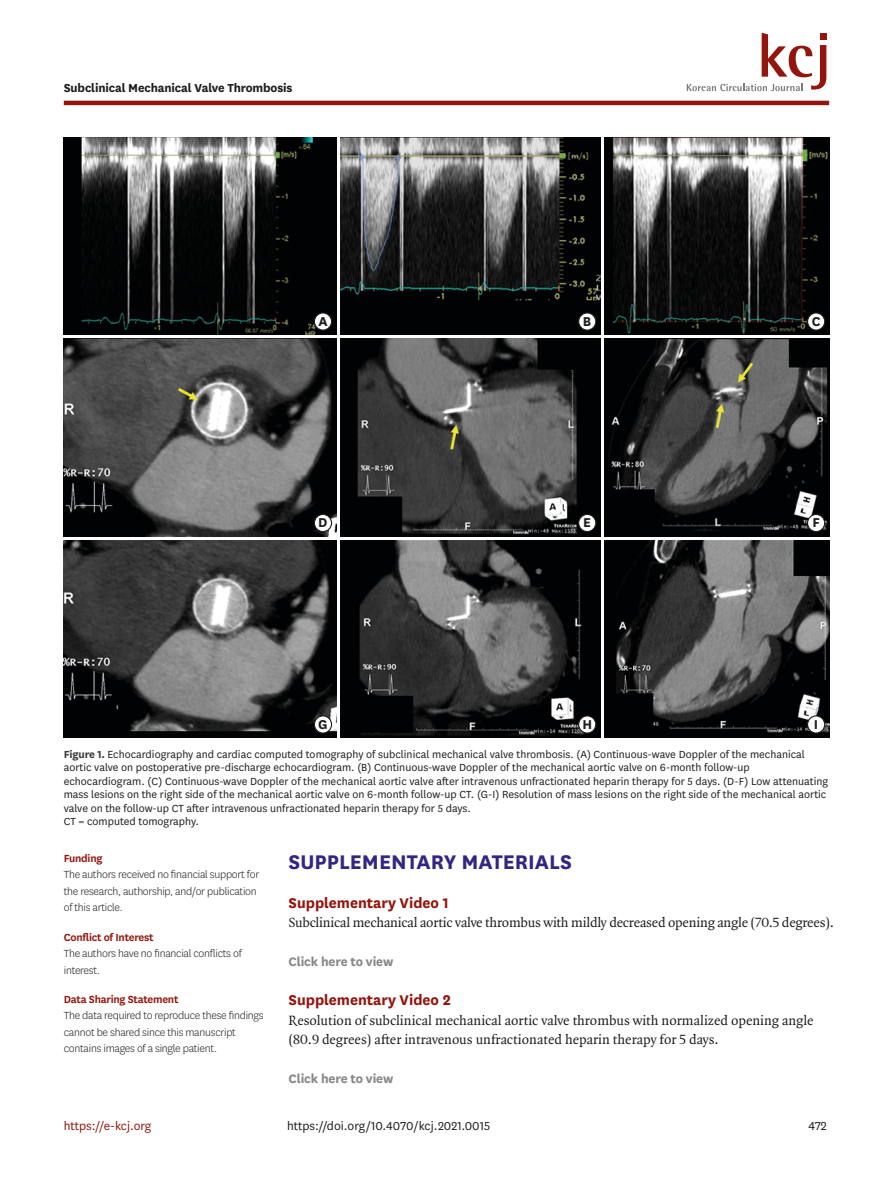
<style>
.page{position:relative;width:893px;height:1191px;background:#fff}
.page>*{position:absolute;margin:0;border:0;box-sizing:border-box;transform-origin:0 0}
.body_title1{font:700 23.1px "National";color:#312783}
.body_title2{font:700 16.5px "National";color:#93150d}
.t1{font:700 15px "National";color:#1d1d1b}
.body_p_first{font:14.25px/19.5px "Quadraat OT";letter-spacing:-.005em;color:#1d1d1b}
.body_p{font:700 14.25px "National";letter-spacing:-.01em;color:#878787}
.doi_running_footer{font:13.5px "National";color:#1d1d1b}
.alt-title-type{font:700 13.5px "National";letter-spacing:-.01em;color:#1d1d1b}
.t2{font:13.5px "National";color:#93150d}
.fig_caption{font:12px/13.5px "National";color:#1d1d1b}
.conflict_p{font:300 12px/16.5px "National";letter-spacing:-.02em;color:#1d1d1b}
.conflict_title{font:600 12px "National";letter-spacing:-.02em;color:#93150d}
.s1{font-weight:700;color:#3d3d3c}
</style>
<div class="page">
<hr style="left:64px;top:101px;width:765px;height:4px;background:#93150d">
<div style="left:820px;top:34px;width:7px;height:6px;background:#93150d"></div>
<svg style="left:687px;top:33px;width:139px;height:58px"></svg>
<img style="left:64px;top:339px;width:272px;height:197px">
<img style="left:64px;top:137px;width:272px;height:197px">
<img style="left:340px;top:137px;width:260px;height:197px">
<img style="left:340px;top:339px;width:260px;height:197px">
<img style="left:340px;top:540px;width:260px;height:197px">
<img style="left:605px;top:137px;width:224px;height:197px">
<img style="left:605px;top:339px;width:224px;height:197px">
<img style="left:605px;top:540px;width:224px;height:197px">
<img style="left:64px;top:540px;width:272px;height:197px">
<div style="left:314px;top:313px;width:18px;height:17px;background:#fff;border-radius:50%"></div>
<div style="left:314px;top:312px;width:18px;height:19px;border:1px solid #1d1d1b;border-radius:50%"></div>
<div style="left:579px;top:313px;width:17px;height:17px;background:#fff;border-radius:50%"></div>
<div style="left:578px;top:312px;width:18px;height:19px;border:1px solid #1d1d1b;border-radius:50%"></div>
<div style="left:807px;top:313px;width:18px;height:17px;background:#fff;border-radius:50%"></div>
<div style="left:807px;top:312px;width:18px;height:19px;border:1px solid #1d1d1b;border-radius:50%"></div>
<div style="left:579px;top:514px;width:17px;height:17px;background:#fff;border-radius:50%"></div>
<div style="left:578px;top:514px;width:18px;height:18px;border:1px solid #1d1d1b;border-radius:50%"></div>
<div style="left:807px;top:514px;width:18px;height:17px;background:#fff;border-radius:50%"></div>
<div style="left:807px;top:514px;width:18px;height:18px;border:1px solid #1d1d1b;border-radius:50%"></div>
<div style="left:314px;top:514px;width:18px;height:17px;background:#fff;border-radius:50%"></div>
<div style="left:314px;top:514px;width:18px;height:18px;border:1px solid #1d1d1b;border-radius:50%"></div>
<div style="left:314px;top:716px;width:18px;height:17px;background:#fff;border-radius:50%"></div>
<div style="left:314px;top:715px;width:18px;height:18px;border:1px solid #1d1d1b;border-radius:50%"></div>
<div style="left:579px;top:716px;width:17px;height:17px;background:#fff;border-radius:50%"></div>
<div style="left:578px;top:715px;width:18px;height:18px;border:1px solid #1d1d1b;border-radius:50%"></div>
<div style="left:807px;top:716px;width:18px;height:17px;background:#fff;border-radius:50%"></div>
<div style="left:807px;top:715px;width:18px;height:18px;border:1px solid #1d1d1b;border-radius:50%"></div>
<p class="alt-title-type" style="left:64px;top:78px;width:230px">Subclinical Mechanical Valve Thrombosis</p>
<p class="t1" style="left:318px;top:310px;width:11px">A</p>
<p class="t1" style="left:583px;top:310px;width:10px">B</p>
<p class="t1" style="left:812px;top:310px;width:10px">C</p>
<p class="t1" style="left:318px;top:512px;width:11px">D</p>
<p class="t1" style="left:583px;top:512px;width:9px">E</p>
<p class="t1" style="left:812px;top:512px;width:9px">F</p>
<p class="t1" style="left:318px;top:713px;width:11px">G</p>
<p class="t1" style="left:582px;top:713px;width:11px">H</p>
<p class="t1" style="left:814px;top:713px;width:6px">I</p>
<p class="fig_caption" style="left:64px;top:747px;width:766px"><span class="s1">Figure 1.</span> Echocardiography and cardiac computed tomography of subclinical mechanical valve thrombosis. (A) Continuous-wave Doppler of the mechanical aortic valve on postoperative pre-discharge echocardiogram. (B) Continuous-wave Doppler of the mechanical aortic valve on 6-month follow-up echocardiogram. (C) Continuous-wave Doppler of the mechanical aortic valve after intravenous unfractionated heparin therapy for 5 days. (D-F) Low attenuating mass lesions on the right side of the mechanical aortic valve on 6-month follow-up CT. (G-I) Resolution of mass lesions on the right side of the mechanical aortic valve on the follow-up CT after intravenous unfractionated heparin therapy for 5 days.<br>CT = computed tomography.</p>
<p class="conflict_title" style="left:64px;top:849px;width:40px">Funding</p>
<p class="conflict_p" style="left:64px;top:866px;width:197px">The authors received no financial support for the research, authorship, and/or publication of this article.</p>
<p class="conflict_title" style="left:64px;top:928px;width:91px">Conflict of Interest</p>
<p class="conflict_p" style="left:64px;top:944px;width:179px">The authors have no financial conflicts of interest.</p>
<p class="conflict_title" style="left:64px;top:990px;width:116px">Data Sharing Statement</p>
<p class="conflict_p" style="left:64px;top:1007px;width:201px">The data required to reproduce these findings cannot be shared since this manuscript contains images of a single patient.</p>
<p class="body_title1" style="left:289px;top:845px;width:285px">SUPPLEMENTARY MATERIALS</p>
<p class="body_title2" style="left:289px;top:891px;width:162px">Supplementary Video 1</p>
<p class="body_p_first" style="left:289px;top:913px;width:547px">Subclinical mechanical aortic valve thrombus with mildly decreased opening angle (70.5 degrees).</p>
<p class="body_p" style="left:289px;top:952px;width:106px">Click here to view</p>
<p class="body_title2" style="left:289px;top:988px;width:164px">Supplementary Video 2</p>
<p class="body_p_first" style="left:289px;top:1010px;width:527px">Resolution of subclinical mechanical aortic valve thrombus with normalized opening angle (80.9 degrees) after intravenous unfractionated heparin therapy for 5 days.</p>
<p class="body_p" style="left:289px;top:1069px;width:106px">Click here to view</p>
<p class="t2" style="left:64px;top:1116px;width:89px">https://e-kcj.org</p>
<p class="doi_running_footer" style="left:287px;top:1116px;width:204px">https://doi.org/10.4070/kcj.2021.0015</p>
<p class="doi_running_footer" style="left:808px;top:1116px;width:20px">472</p>
</div>
